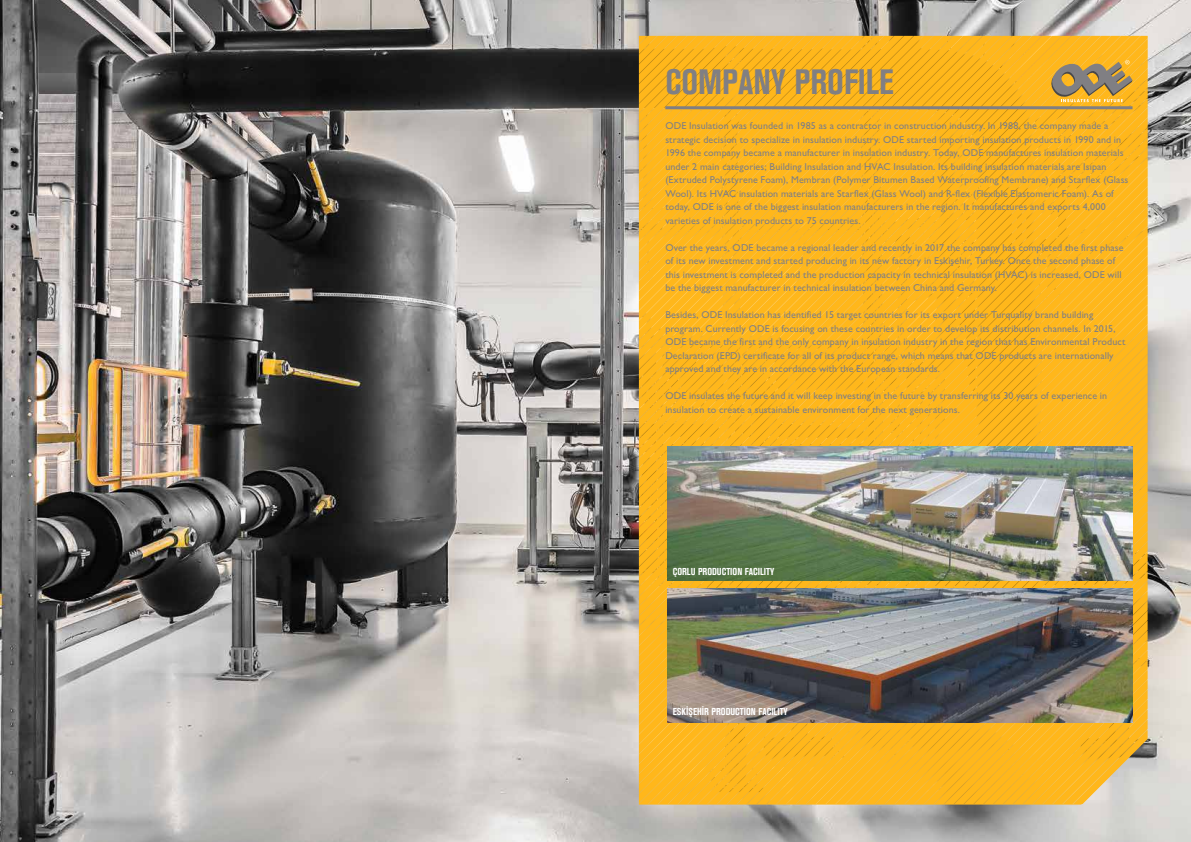
<style>
.page{position:relative;width:1191px;height:842px;background:#fff}
.page>*{position:absolute;margin:0;border:0;box-sizing:border-box;transform-origin:0 0}
.t1{font:700 35px "Akzidenz Grotesk Condensed";color:#807f83}
.t2{font:10px/13.5px "Gill Sans Normal Tr";letter-spacing:.01em;color:#807f83}
.t3{font:700 10px "Akzidenz Grotesk Condensed";color:#fff}
</style>
<div class="page">
<img style="left:0;top:0;width:1191px;height:842px">
<svg style="left:639px;top:36px;width:508px;height:769px;background:#fab520"></svg>
<hr style="left:665px;top:106px;width:467px;height:3px;background:#807f83">
<svg style="left:1040px;top:53px;width:92px;height:49px;background:#cca145"></svg>
<img style="left:667px;top:447px;width:465px;height:134px">
<img style="left:667px;top:589px;width:465px;height:133px">
<h1 class="t1" style="left:665px;top:62px;width:230px">COMPANY PROFILE</h1>
<p class="t2" style="left:665px;top:119px;width:464px">ODE Insulation was founded in 1985 as a contractor in construction industry. In 1988, the company made a strategic decision to specialize in insulation industry. ODE started importing insulation products in 1990 and in 1996 the company became a manufacturer in insulation industry. Today, ODE manufactures insulation materials under 2 main categories; Building Insulation and HVAC Insulation. Its building insulation materials are Isıpan (Extruded Polystyrene Foam), Membran (Polymer Bitumen Based Waterproofing Membrane) and Starflex (Glass Wool). Its HVAC insulation materials are Starflex (Glass Wool) and R-flex (Flexible Elastomeric Foam). As of today, ODE is one of the biggest insulation manufacturers in the region. It manufactures and exports 4,000 varieties of insulation products to 75 countries.</p>
<p class="t2" style="left:665px;top:240px;width:460px">Over the years, ODE became a regional leader and recently in 2017 the company has completed the first phase of its new investment and started producing in its new factory in Eskişehir, Turkey. Once the second phase of this investment is completed and the production capacity in technical insulation (HVAC) is increased, ODE will be the biggest manufacturer in technical insulation between China and Germany.</p>
<p class="t2" style="left:665px;top:308px;width:461px">Besides, ODE Insulation has identified 15 target countries for its export under Turquality brand building program. Currently ODE is focusing on these countries in order to develop its distribution channels. In 2015, ODE became the first and the only company in insulation industry in the region that has Environmental Product Declaration (EPD) certificate for all of its product range, which means that ODE products are internationally approved and they are in accordance with the European standards.</p>
<p class="t2" style="left:665px;top:389px;width:443px">ODE insulates the future and it will keep investing in the future by transferring its 30 years of experience in insulation to create a sustainable environment for the next generations.</p>
<p class="t3" style="left:673px;top:566px;width:103px">ÇORLU PRODUCTION FACILITY</p>
<p class="t3" style="left:673px;top:706px;width:116px">ESKİŞEHİR PRODUCTION FACILITY</p>
</div>
